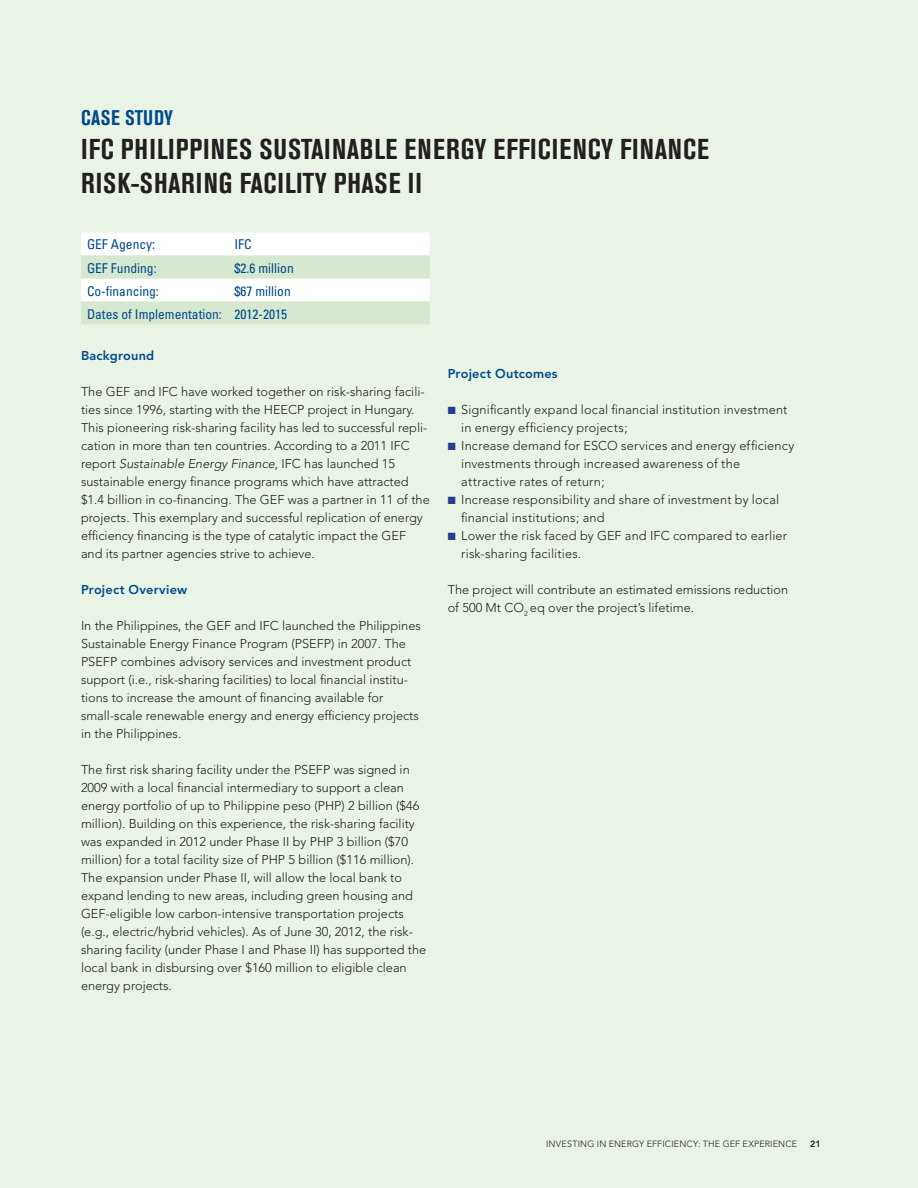
<style>
.page{position:relative;width:918px;height:1188px;background:#eaf4e6}
.page>*{position:absolute;margin:0;border:0;box-sizing:border-box;transform-origin:0 0}
.t1{font:700 condensed 28.5px/34.2px "Akzidenz Grotesk BE";letter-spacing:.035em;color:#231f20}
.t2{font:700 condensed 21px "Akzidenz Grotesk BE";color:#004a8d}
.t3{font:condensed 13.5px/23px "Univers";color:#004a8d;text-align:right}
.t4{font:300 12.75px/18px "Avenir";color:#231f20}
.t5{font:300 12.75px/18px "Avenir";letter-spacing:.02em;color:#231f20}
.t6{font:800 12.75px "Avenir";letter-spacing:.015em;color:#004a8d}
.t7{font:300 9px "Avenir";letter-spacing:.02em;color:#231f20}
.t8{font:800 9px "Avenir";color:#231f20}
.s1{font-style:italic}
.s2{color:#253f8e}
</style>
<div class="page">
<svg style="left:81px;top:232px;width:349px;height:92px;background:#eaf3e7"></svg>
<h2 class="t2" style="left:81px;top:106px;width:65px">CASE STUDY</h2>
<h1 class="t1" style="left:81px;top:132px;width:66px">IFC PHILIPPINES</h1>
<h1 class="t1" style="left:81px;top:132px;width:629px;text-indent:178px">SUSTAINABLE ENERGY EFFICIENCY FINANCE<br>RISK-SHARING FACILITY PHASE</h1>
<h1 class="t1" style="left:408px;top:167px;width:16px">II</h1>
<p class="t3" style="left:87px;top:233px;width:70px">GEF Agency:</p>
<p class="t3" style="left:235px;top:233px;width:19px">IFC</p>
<p class="t3" style="left:87px;top:256px;width:71px">GEF Funding:</p>
<p class="t3" style="left:235px;top:256px;width:61px">$2.6 million</p>
<p class="t3" style="left:87px;top:279px;width:73px">Co-financing:</p>
<p class="t3" style="left:87px;top:279px;width:205px">$67 million<br>Dates of Implementation: 2012-2015</p>
<p class="t6" style="left:81px;top:348px;width:75px">Background</p>
<p class="t4" style="left:81px;top:383px;width:345px">The GEF and I FC have worked together on risk-sharing facili&shy;ties since 1996, starting with the HEECP</p>
<p class="t4" style="left:81px;top:401px;width:350px;text-indent:227px">project in H ungary.<br>This pioneering risk-sharing facility has led to successful repli&shy;cation in more than ten countries. According to a 2011 I FC report <span class="s1">Sustainable Energy Finance</span>, I FC has launched 15 sustainable energy finance programs which have attracted $1.4 billion in co-financing. The GEF was a partner in 11 of the projects. This exemplary and successful replication of energy efficiency financing is the type of catalytic impact the GEF and its partner agencies strive to achieve.</p>
<p class="t6" style="left:81px;top:582px;width:108px">Project Overview</p>
<p class="t4" style="left:81px;top:617px;width:341px">I n the Philippines, the GEF and I FC launched the Philippines Sustainable Energy Finance Program (PSEFP) in 2007. The<br>PSE FP combines advisory services and investment product support (i.e., risk-sharing facilities) to local financial institu&shy;tions to increase the amount of financing available for small-scale renewable energy and energy efficiency projects in the Philippines.</p>
<p class="t4" style="left:81px;top:761px;width:330px">The first risk sharing facility under the PSEFP was signed in<br>2009 with a local financial intermediary to support a clean energy portfolio of up to Philippine peso (PHP</p>
<p class="t4" style="left:81px;top:797px;width:340px;text-indent:261px">) 2 billion ($46 million). Building on this experience, the risk-sharing facility was expanded in 2012 under Phase II by PHP</p>
<p class="t4" style="left:337px;top:833px;width:73px">3 billion ($70</p>
<p class="t4" style="left:81px;top:851px;width:347px;text-indent:208px">5 billion ($116 million).<br>The expansion under Phase II, will allow the local bank to expand lending to new areas, including green housing and GEF-eligible low carbon-intensive transportation projects (e.g., electric/hybrid vehicles). As of June 30, 2012, the risk&shy;sharing facility (under Phase I and Phase II) has supported the local bank in disbursing over $160 million to eligible clean energy projects.</p>
<p class="t4" style="left:81px;top:851px;width:189px">million) for a total facility size of PHP</p>
<p class="t6" style="left:448px;top:366px;width:111px">Project Outcomes</p>
<p class="t5" style="left:461px;top:401px;width:328px;text-indent:-13px"><span class="s2">■</span> Significantly expand local financial institution investment in energy efficiency projects;</p>
<p class="t4" style="left:448px;top:437px;width:145px"><span class="s2">■</span> I ncrease demand for ESCO</p>
<p class="t5" style="left:461px;top:437px;width:335px;text-indent:160px">services and energy efficiency investments through increased awareness of the attractive rates of return;</p>
<p class="t5" style="left:461px;top:491px;width:320px;text-indent:-13px"><span class="s2">■</span> I ncrease responsibility and share of investment by local financial institutions; and</p>
<p class="t4" style="left:461px;top:527px;width:327px;text-indent:-13px"><span class="s2">■</span> Lower the risk faced by GEF and I FC compared to earlier risk-sharing facilities.</p>
<p class="t4" style="left:448px;top:581px;width:342px">The project will contribute an estimated emissions reduction of 500 Mt CO <sub>2</sub> eq over the project’s lifetime.</p>
<p class="t7" style="left:546px;top:1139px;width:253px">I nvesting in Energy Efficiency: The GEF Experience</p>
<p class="t8" style="left:810px;top:1139px;width:12px">21</p>
</div>
